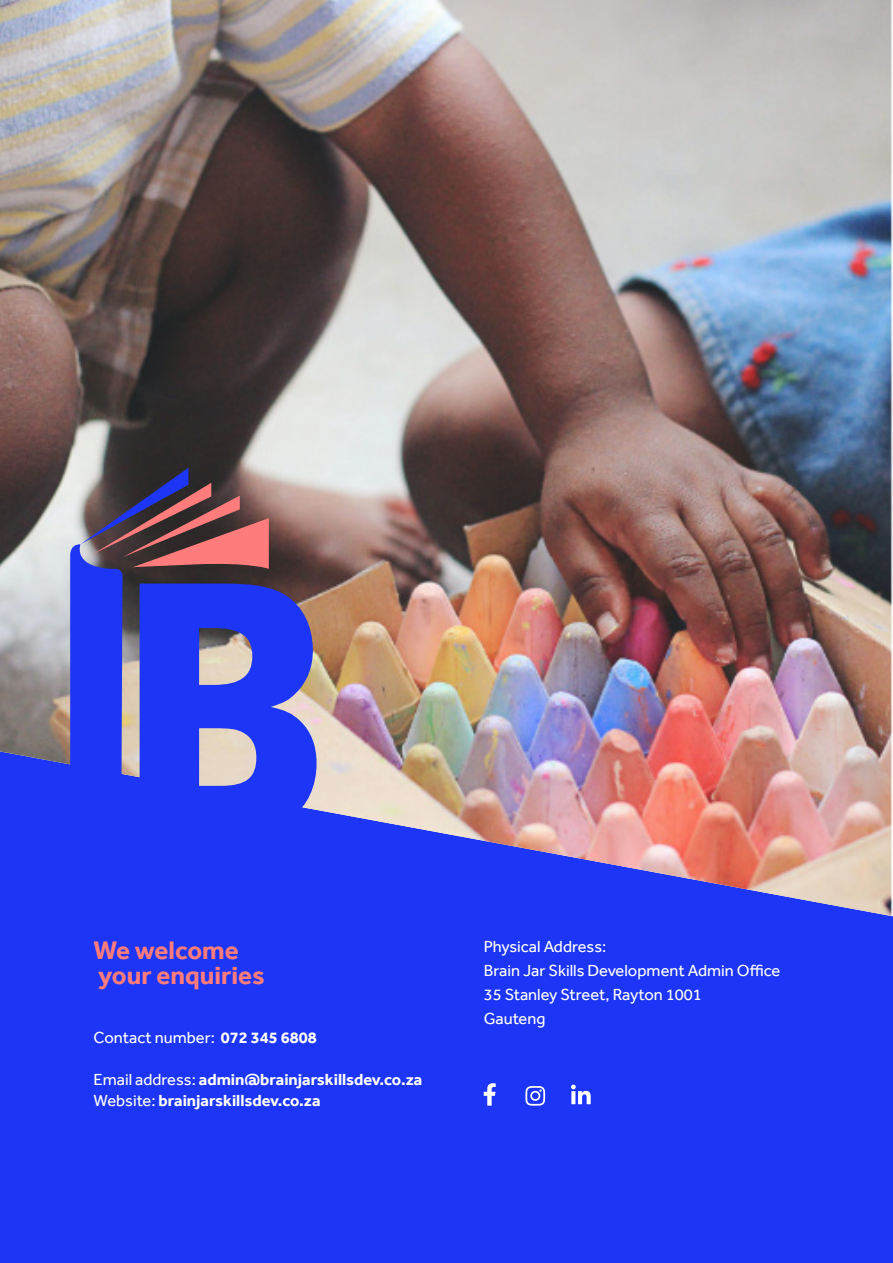
<style>
.page{position:relative;width:893px;height:1263px;background:#1c35f7}
.page>*{position:absolute;margin:0;border:0;box-sizing:border-box;transform-origin:0 0}
.t1{font:700 26.1px/25px "Effra";color:#ff7c7c}
.t2{font:16.5px/24px "Effra";color:#fff}
.t3{font:700 16.5px/21px "Effra";color:#fff}
.s1{font-weight:700}
.s2{font-weight:400}
</style>
<div class="page">
<img style="left:0;top:0;width:893px;height:916px">
<svg style="left:484px;top:1083px;width:12px;height:23px"></svg>
<svg style="left:525px;top:1086px;width:20px;height:20px"></svg>
<svg style="left:571px;top:1084px;width:20px;height:20px"></svg>
<svg style="left:69px;top:468px;width:248px;height:366px"></svg>
<h1 class="t1" style="left:94px;top:937px;width:173px">We welcome your enquiries</h1>
<p class="t2" style="left:94px;top:1025px;width:225px">Contact number: <span class="s1">072 345 6808</span></p>
<p class="t3" style="left:94px;top:1068px;width:330px"><span class="s2">Email address:</span> admin@brainjarskillsdev.co.za<br><span class="s2">Website:</span> brainjarskillsdev.co.za</p>
<p class="t2" style="left:484px;top:935px;width:298px">Physical Address:<br>Brain Jar Skills Development Admin Office<br>35 Stanley Street, Rayton 1001<br>Gauteng</p>
</div>
